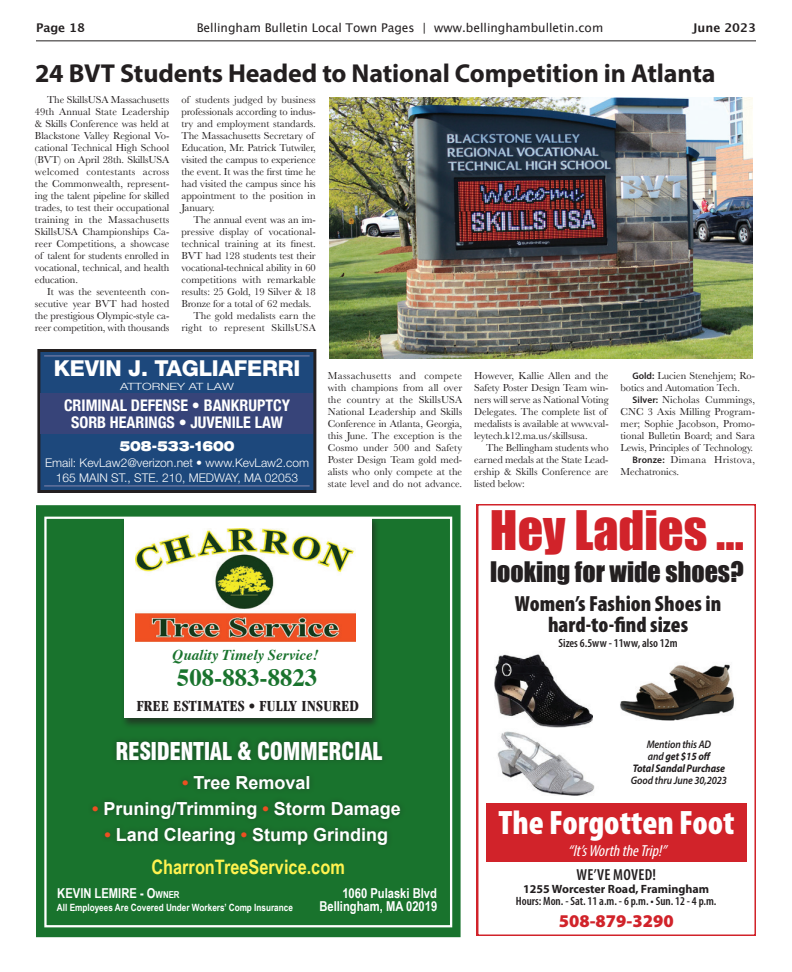
<style>
.page{position:relative;width:792px;height:972px;background:#fff}
.page>*{position:absolute;margin:0;border:0;box-sizing:border-box;transform-origin:0 0}
.t1{font:50px "Impact";color:#d1232a}
.t2{font:900 condensed 34px "Myriad Pro";color:#fff}
.t3{font:700 26px "Myriad Pro";letter-spacing:-.005em;color:#231f20}
.t4{font:26px "Impact";color:#231f20}
.t5{font:700 24.8px "Times";color:#19732d}
.t6{font:900 condensed 24px "Swiss 721 BT";letter-spacing:-.02em;color:#fff;scale:.93 1}
.t7{font:900 condensed 22px/21.6px "Myriad Pro";color:#231f20;text-align:center}
.t8{font:800 22px "Helvetica Neue";letter-spacing:-.01em;color:#fff}
.t9{font:700 19.9px "Arial Narrow";color:#fff34f}
.t10{font:700 18px "Arial";color:#fff}
.t11{font:900 18px "Myriad Pro";color:#d1232a}
.t12{font:700 condensed 16px/17.2px "Helvetica Neue";color:#fff;text-align:center}
.t13{font:700 condensed 16px "Garamond";letter-spacing:.025em;color:#231f20}
.t14{font:italic condensed 16px "Myriad Pro";color:#fff}
.t15{font:600 condensed 16px "Myriad Pro";letter-spacing:.02em;color:#231f20}
.t16{font:italic 700 15px "Times";color:#19732d}
.t17{font:900 expanded 14px "Helvetica Neue LT Std";color:#fff;scale:.8 1}
.t18{font:700 13.7px/13.7px "Arial Narrow";color:#fff;text-align:right}
.t19{font:300 12px/14.4px "Helvetica Neue";color:#fff;text-align:center}
.t20{font:600 condensed 12px "Myriad Pro";color:#231f20}
.t21{font:12px "Lucida Grande";color:#231f20}
.t22{font:700 12px "Myriad Pro";color:#231f20}
.t23{font:700 12px "Lucida Grande";color:#231f20}
.t24{font:italic 700 11px/12px "Myriad Pro";letter-spacing:-.01em;color:#231f20;text-align:center;scale:.9 1}
.t25{font:italic 600 11px "Myriad Pro";letter-spacing:-.01em;color:#231f20;scale:.9 1}
.t26{font:10.5px/12px "Baskerville";letter-spacing:-.01em;color:#231f20;text-align:justify}
.t27{font:10.5px "Baskerville";letter-spacing:.01em;color:#231f20}
.t28{font:10.5px "Baskerville";letter-spacing:.02em;color:#231f20}
.t29{font:10.5px "Baskerville";letter-spacing:.025em;color:#231f20}
.t30{font:700 10px "Arial Narrow";color:#fff}
.t31{font:300 10px "Helvetica Neue";color:#fff;scale:1.3 1}
.s1{font-family:"Myriad Pro";font-weight:600;font-size:9.5px}
.s2{color:#ec5021}
.s3{font-style:inherit}
.s4{font-size:9.6px}
.s5{font-weight:600}
</style>
<div class="page">
<hr style="left:36px;top:40px;width:720px;height:1px;background:#231f20">
<svg style="left:477px;top:504px;width:279px;height:432px"></svg>
<div style="left:486px;top:803px;width:261px;height:58px;background:#d1232a"></div>
<img style="left:495px;top:642px;width:98px;height:87px">
<img style="left:493px;top:729px;width:106px;height:70px">
<img style="left:620px;top:654px;width:116px;height:69px">
<div style="left:39px;top:350px;width:276px;height:142px;background:#1d487c"></div>
<div style="left:37px;top:349px;width:279px;height:144px;border:3px solid #231f20"></div>
<hr style="left:44px;top:355px;width:266px;height:1px;background:#8686ac">
<hr style="left:44px;top:485px;width:266px;height:1px;background:#8686ac">
<div style="left:40px;top:393px;width:273px;height:41px;background:#374479"></div>
<div style="left:37px;top:506px;width:423px;height:431px;background:#19732d"></div>
<div style="left:87px;top:736px;width:319px;height:114px;background:#231f20;opacity:.45"></div>
<div style="left:121px;top:516px;width:260px;height:213px;background:#231f20;opacity:.65"></div>
<div style="left:124px;top:517px;width:248px;height:201px;background:#fff"></div>
<div style="left:44px;top:517px;width:408px;height:410px;border:2px solid #fff"></div>
<div style="left:128px;top:519px;width:242px;height:131px;background:#fff"></div>
<img style="left:135px;top:528px;width:221px;height:114px">
<img style="left:330px;top:97px;width:423px;height:261px">
<p class="t23" style="left:36px;top:18px;width:51px">Page 18</p>
<p class="t21" style="left:197px;top:21px;width:408px">Bellingham Bulletin Local Town Pages | www.bellinghambulletin.com</p>
<p class="t23" style="left:693px;top:18px;width:65px">June 2023</p>
<h3 class="t3" style="left:35px;top:57px;width:682px">24 BVT Students Headed to National Competition in Atlanta</h3>
<p class="t26" style="left:35px;top:94px;width:136px;text-indent:12px">The SkillsUSA Massachusetts 49th Annual State Leadership &amp; Skills Conference was held at Blackstone Valley Regional Vo&shy;cational Technical High School (BVT) on April 28th. SkillsUSA welcomed contestants across the Commonwealth, represent&shy;ing the talent pipeline for skilled trades, to test their occupational training in the Massachusetts SkillsUSA Championships Ca&shy;reer Competitions, a showcase of talent for students enrolled in vocational, technical, and health education.</p>
<p class="t26" style="left:35px;top:286px;width:136px;text-indent:12px">It was the seventeenth con&shy;secutive year BVT had hosted the prestigious Olympic-style ca&shy;reer competition, with thousands</p>
<p class="t26" style="left:181px;top:94px;width:136px;text-align:left">of students judged by business professionals according to indus&shy;try and employment standards.<br>The Massachusetts Secretary of<br>Education, Mr. Patrick Tutwiler, visited the campus to experience the event. It was the first time he had visited the campus since his appointment to the position in<br>January.</p>
<p class="t26" style="left:193px;top:214px;width:124px">The annual event was an im-</p>
<p class="t26" style="left:181px;top:226px;width:136px">pressive display of vocational-</p>
<p class="t26" style="left:181px;top:238px;width:136px">technical training at its finest.</p>
<p class="t26" style="left:181px;top:250px;width:136px">BVT had 128 students test their</p>
<p class="t26" style="left:181px;top:262px;width:136px">vocational-technical ability in 60</p>
<p class="t27" style="left:181px;top:273px;width:136px">competitions with remarkable</p>
<p class="t26" style="left:181px;top:286px;width:136px">results: 25 Gold, 19 Silver &amp; 18</p>
<p class="t26" style="left:181px;top:298px;width:131px">Bronze for a total of 62 medals.</p>
<p class="t26" style="left:193px;top:310px;width:124px">The gold medalists earn the</p>
<p class="t28" style="left:181px;top:321px;width:136px">right to represent SkillsUSA</p>
<h3 class="t8" style="left:54px;top:355px;width:248px">KEVIN J. TAGLIAFERRI</h3>
<p class="t31" style="left:120px;top:380px;width:89px">ATTORNEY AT LAW</p>
<h3 class="t12" style="left:64px;top:396px;width:228px">CRIMINAL DEFENSE • BANKRUPTCY<br>SORB HEARINGS • JUVENILE LAW</h3>
<h3 class="t17" style="left:119px;top:437px;width:146px">508-533-1600</h3>
<p class="t19" style="left:45px;top:455px;width:265px">Email: KevLaw2@verizon.net • www.KevLaw2.com<br>165 MAIN ST., STE. 210, MEDWAY, MA 02053</p>
<h3 class="t16" style="left:173px;top:641px;width:148px">Quality Timely Service!</h3>
<p class="t26" style="left:328px;top:370px;width:136px">Massachusetts and compete with champions from all over the country at the SkillsUSA National Leadership and Skills Conference in Atlanta, Georgia, this June. The exception is the Cosmo under 500 and Safety Poster Design Team gold med&shy;alists who only compete at the state level and do not advance.</p>
<p class="t26" style="left:474px;top:370px;width:136px;text-align:left">However, Kallie Allen and the<br>Safety Poster Design Team win&shy;ners will serve as National Voting<br>Delegates. The complete list of medalists is available at www.val&shy;leytech.k12.ma.us/skillsusa.</p>
<p class="t26" style="left:474px;top:442px;width:136px;text-indent:12px">The Bellingham students who earned medals at the State Lead&shy;ership &amp; Skills Conference are listed below:</p>
<p class="t26" style="left:621px;top:370px;width:136px;text-indent:12px"><span class="s1">Gold:</span> Lucien Stenehjem; Ro&shy;botics and Automation Tech.</p>
<p class="t27" style="left:633px;top:393px;width:124px"><span class="s1">Silver:</span> Nicholas Cummings,</p>
<p class="t26" style="left:621px;top:406px;width:136px">CNC 3 Axis Milling Program-</p>
<p class="t26" style="left:621px;top:418px;width:136px">mer; Sophie Jacobson, Promo-</p>
<p class="t26" style="left:621px;top:430px;width:136px">tional Bulletin Board; and Sara</p>
<p class="t26" style="left:621px;top:442px;width:134px">Lewis, Principles of Technology.</p>
<p class="t29" style="left:633px;top:453px;width:124px"><span class="s1">Bronze:</span> Dimana Hristova,</p>
<p class="t26" style="left:621px;top:466px;width:60px">Mechatronics.</p>
<h1 class="t1" style="left:490px;top:492px;width:256px">Hey Ladies ...</h1>
<h3 class="t4" style="left:490px;top:551px;width:255px">looking for wide shoes?</h3>
<h3 class="t7" style="left:515px;top:592px;width:208px">Women’s Fashion Shoes in hard-to-find sizes</h3>
<p class="t20" style="left:559px;top:636px;width:120px">Sizes 6.5ww - 11ww, also 12m</p>
<h3 class="t5" style="left:177px;top:654px;width:142px">508-883-8823</h3>
<h3 class="t13" style="left:137px;top:697px;width:224px">FREE ESTIMATES • FULLY INSURED</h3>
<h3 class="t6" style="left:116px;top:737px;width:289px">RESIDENTIAL &amp; COMMERCIAL</h3>
<h3 class="t10" style="left:182px;top:771px;width:130px"><span class="s2">•</span> Tree Removal</h3>
<h3 class="t10" style="left:92px;top:797px;width:310px"><span class="s2">•</span> Pruning/Trimming <span class="s2">•</span> Storm Damage</h3>
<h3 class="t10" style="left:105px;top:823px;width:285px"><span class="s2">•</span> Land Clearing <span class="s2">•</span> Stump Grinding</h3>
<h3 class="t9" style="left:151px;top:852px;width:195px">CharronTreeService.com</h3>
<h3 class="t18" style="left:319px;top:885px;width:119px">1060 Pulaski Blvd<br>Bellingham, MA 02019</h3>
<h3 class="t18" style="left:57px;top:885px;width:124px">KEVIN LEMIRE - <span class="s3">O</span><span class="s4">WNER</span></h3>
<p class="t30" style="left:57px;top:900px;width:238px">All Employees Are Covered Under Workers’ Comp Insurance</p>
<p class="t24" style="left:633px;top:738px;width:104px"><span class="s5">Mention this AD<br>and</span> get $15 off<br>Total Sandal Purchase</p>
<p class="t25" style="left:631px;top:773px;width:108px">Good thru June 30,2023</p>
<h2 class="t2" style="left:498px;top:801px;width:238px">The Forgotten Foot</h2>
<h3 class="t14" style="left:568px;top:841px;width:104px">“It’sWorththeTrip!”</h3>
<h3 class="t15" style="left:577px;top:866px;width:81px">WE’VE MOVED!</h3>
<p class="t22" style="left:523px;top:881px;width:187px">1255 Worcester Road, Framingham</p>
<p class="t20" style="left:516px;top:895px;width:202px">Hours: Mon. - Sat. 11 a.m. - 6 p.m. • Sun. 12 - 4 p.m.</p>
<h3 class="t11" style="left:559px;top:909px;width:116px">508-879-3290</h3>
</div>
